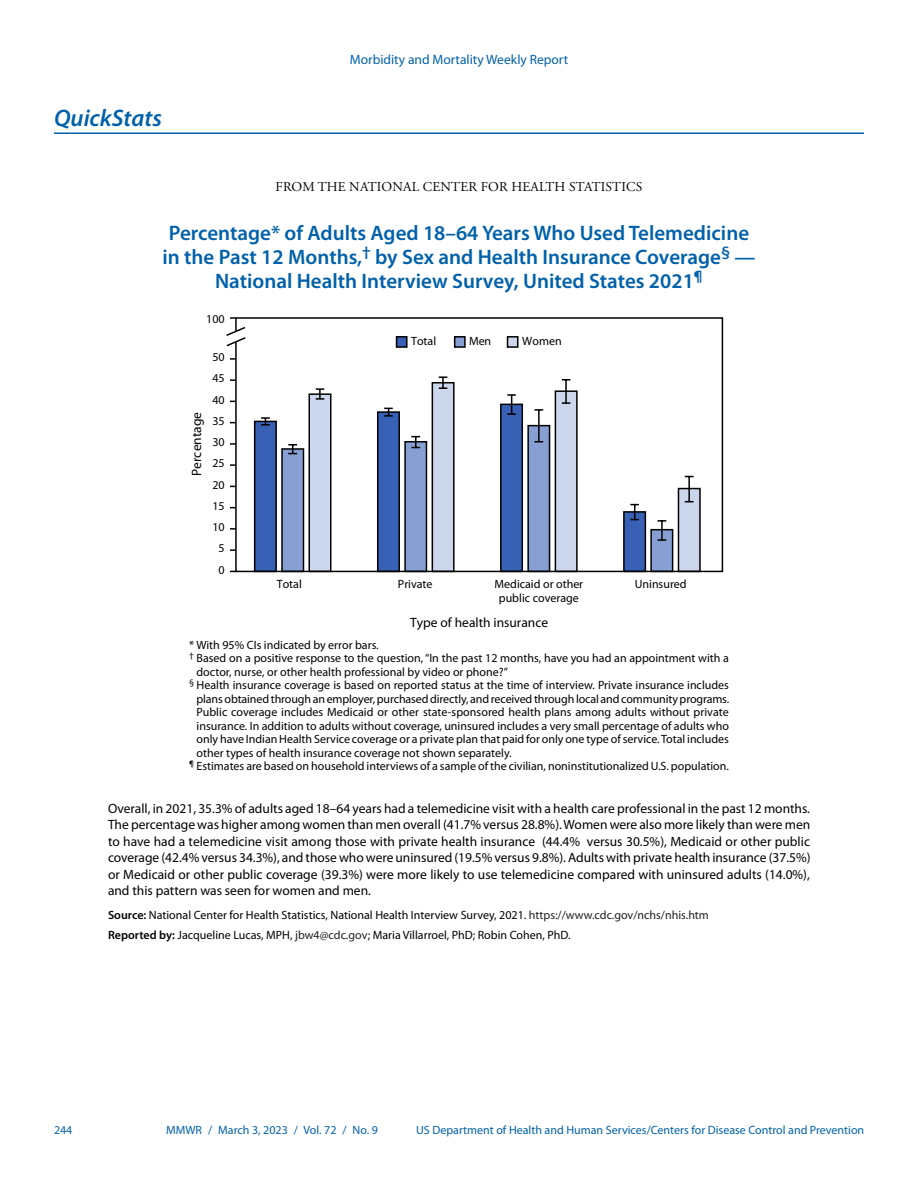
<style>
.page{position:relative;width:918px;height:1188px;background:#fff}
.page>*{position:absolute;margin:0;border:0;box-sizing:border-box;transform-origin:0 0}
.Kicker{font:italic 600 24px "Myriad Pro";color:#0061aa}
.qs_figure_title{font:600 21px/24px "Myriad Pro";color:#0061aa;text-align:center}
.qs_text_9_pt{font:13.5px/16.5px "Myriad Pro";color:#010203;text-align:justify}
.Nat_l_Center_for_Hea{font:13.5px "Adobe Garamond Pro";letter-spacing:.015em;color:#010203}
.t1{font:13.5px "Myriad Pro";color:#0061aa}
.t2{font:13.5px "Myriad Pro";color:#000}
.Figure_Footnote{font:12px/13.5px "Myriad Pro";color:#010203}
.qs_source_first{font:12px "Myriad Pro";color:#010203}
.t3{font:12px "Myriad Pro";color:#0061aa}
.t4{font:12px/14.4px "Myriad Pro";color:#000;text-align:center}
.s1{font-weight:600}
.s2{color:#231f20}
</style>
<div class="page">
<hr style="left:54px;top:132px;width:810px;height:2px;background:#0061aa">
<svg style="left:253px;top:420px;width:28px;height:153px;background:#5672ae"></svg>
<svg style="left:281px;top:444px;width:27px;height:129px;background:#8b9cc1"></svg>
<svg style="left:308px;top:382px;width:393px;height:191px"></svg>
<svg style="left:261px;top:417px;width:9px;height:9px"></svg>
<svg style="left:384px;top:408px;width:9px;height:9px"></svg>
<svg style="left:507px;top:394px;width:9px;height:21px"></svg>
<svg style="left:630px;top:504px;width:9px;height:16px"></svg>
<svg style="left:288px;top:444px;width:9px;height:10px"></svg>
<svg style="left:411px;top:436px;width:9px;height:12px"></svg>
<svg style="left:534px;top:409px;width:9px;height:34px"></svg>
<svg style="left:658px;top:520px;width:8px;height:21px"></svg>
<svg style="left:316px;top:388px;width:8px;height:12px"></svg>
<svg style="left:439px;top:376px;width:8px;height:13px"></svg>
<svg style="left:562px;top:379px;width:8px;height:25px"></svg>
<svg style="left:685px;top:476px;width:9px;height:26px"></svg>
<div style="left:397px;top:337px;width:10px;height:10px;background:#3860b5"></div>
<div style="left:396px;top:336px;width:12px;height:12px;border:2px solid #000"></div>
<div style="left:455px;top:337px;width:10px;height:10px;background:#879fd3"></div>
<div style="left:454px;top:336px;width:12px;height:12px;border:2px solid #000"></div>
<div style="left:508px;top:337px;width:10px;height:10px;background:#ccd6ec"></div>
<div style="left:507px;top:336px;width:12px;height:12px;border:2px solid #000"></div>
<div style="left:235px;top:317px;width:488px;height:255px;border:2px solid #000"></div>
<svg style="left:226px;top:326px;width:20px;height:22px"></svg>
<h1 class="Kicker" style="left:54px;top:105px;width:110px">QuickStats</h1>
<p class="t1" style="left:350px;top:52px;width:220px">Morbidity and Mortality Weekly Report</p>
<p class="Nat_l_Center_for_Hea" style="left:276px;top:178px;width:368px">FROM THE NATIONAL CENTER FOR HEALTH STATISTICS</p>
<p class="qs_figure_title" style="left:163px;top:222px;width:594px">Percentage* of Adults Aged 18–64 Years Who Used Telemedicine in the Past 12 Months,<sup>†</sup> by Sex and Health Insurance Coverage<sup>§</sup> —<br>National Health Interview Survey, United States 2021<sup>¶</sup></p>
<p class="t4" style="left:206px;top:312px;width:20px">100</p>
<p class="t4" style="left:212px;top:350px;width:14px">50</p>
<p class="t4" style="left:212px;top:371px;width:14px">45</p>
<p class="t2" style="left:189px;top:476px;width:65px;rotate:-90deg">Percentage</p>
<p class="t4" style="left:212px;top:393px;width:14px">40</p>
<p class="t4" style="left:212px;top:414px;width:14px">35</p>
<p class="t4" style="left:212px;top:435px;width:14px">30</p>
<p class="t4" style="left:212px;top:456px;width:14px">25</p>
<p class="t4" style="left:212px;top:478px;width:14px">20</p>
<p class="t4" style="left:212px;top:499px;width:14px">15</p>
<p class="t4" style="left:212px;top:520px;width:14px">10</p>
<p class="t4" style="left:219px;top:541px;width:8px">5</p>
<p class="t4" style="left:219px;top:563px;width:8px">0</p>
<p class="t4" style="left:411px;top:334px;width:27px">Total</p>
<p class="t4" style="left:469px;top:334px;width:24px">Men</p>
<p class="t4" style="left:522px;top:334px;width:41px">Women</p>
<p class="t4" style="left:277px;top:577px;width:27px">Total</p>
<p class="t4" style="left:398px;top:577px;width:36px">Private</p>
<p class="t4" style="left:495px;top:577px;width:90px">Medicaid or other public coverage</p>
<p class="t4" style="left:635px;top:577px;width:53px">Uninsured</p>
<p class="t2" style="left:410px;top:615px;width:140px">Type of health insurance</p>
<p class="Figure_Footnote" style="left:189px;top:638px;width:191px">* With 95% CIs indicated by error bars.</p>
<p class="Figure_Footnote" style="left:197px;top:652px;width:534px;text-indent:-8px"><sup>†</sup> Based on a positive response to the question, “In the past 12 months, have you had an appointment with a doctor, nurse, or other health professional by video or phone?”</p>
<p class="Figure_Footnote" style="left:197px;top:679px;width:534px;text-align:justify;text-indent:-8px"><sup>§</sup> Health insurance coverage is based on reported status at the time of interview. Private insurance includes plans obtained through an employer, purchased directly, and received through local and community programs.<br>Public coverage includes Medicaid or other state-sponsored health plans among adults without private insurance. In addition to adults without coverage, uninsured includes a very small percentage of adults who only have Indian Health Service coverage or a private plan that paid for only one type of service. Total includes other types of health insurance coverage not shown separately.</p>
<p class="Figure_Footnote" style="left:189px;top:760px;width:541px"><sup>¶</sup> Estimates are based on household interviews of a sample of the civilian, noninstitutionalized U.S. population.</p>
<p class="qs_text_9_pt" style="left:108px;top:800px;width:704px">Overall, in 2021, 35.3% of adults aged 18–64 years had a telemedicine visit with a health care professional in the past 12 months.<br>The percentage was higher among women than men overall (41.7% versus 28.8%). Women were also more likely than were men to have had a telemedicine visit among those with private health insurance (44.4% versus 30.5%), Medicaid or other public coverage (42.4% versus 34.3%), and those who were uninsured (19.5% versus 9.8%). Adults with private health insurance (37.5%) or Medicaid or other public coverage (39.3%) were more likely to use telemedicine compared with uninsured adults (14.0%), and this pattern was seen for women and men.</p>
<p class="qs_source_first" style="left:108px;top:909px;width:602px"><span class="s1">Source:</span> National Center for Health Statistics, National Health Interview Survey, 2021. <span class="s2">https://www.cdc.gov/nchs/nhis.htm</span></p>
<p class="qs_source_first" style="left:108px;top:928px;width:464px"><span class="s1">Reported by:</span> Jacqueline Lucas, MPH, <span class="s2">jbw4@cdc.gov</span>; Maria Villarroel, PhD; Robin Cohen, PhD.</p>
<p class="t3" style="left:54px;top:1123px;width:20px">244</p>
<p class="t3" style="left:166px;top:1123px;width:213px">MMWR / March 3, 2023 / Vol. 72 / No. 9</p>
<p class="t3" style="left:416px;top:1123px;width:450px">US Department of Health and Human Services/Centers for Disease Control and Prevention</p>
</div>
